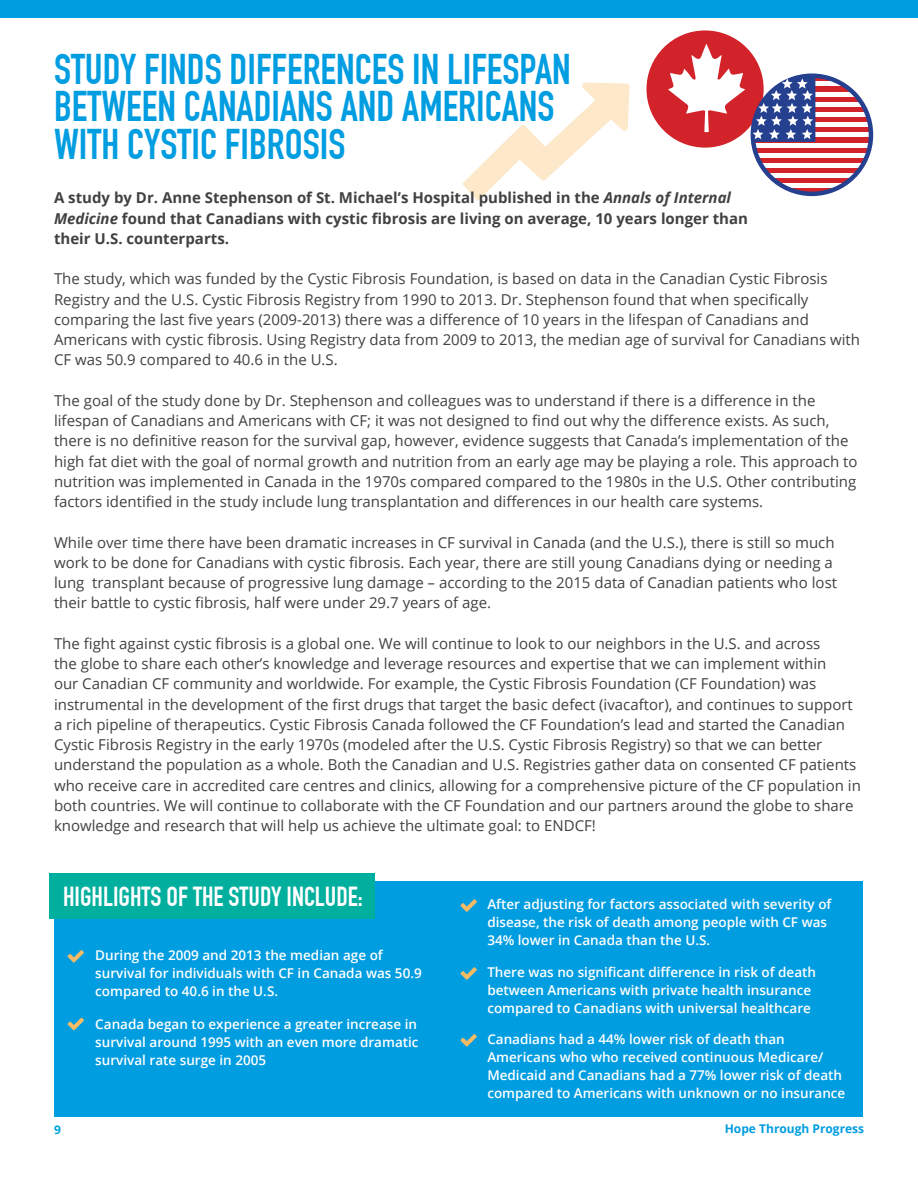
<style>
.page{position:relative;width:918px;height:1188px;background:#fff}
.page>*{position:absolute;margin:0;border:0;box-sizing:border-box;transform-origin:0 0}
.t1{font:700 42px/37.5px "DIN Condensed";color:#009de1}
.t2{font:700 27px "DIN Condensed";color:#fff}
.t3{font:15px/20.2px "Open Sans";color:#414042}
.t4{font:700 15px/20.2px "Open Sans";color:#414042}
.t5{font:600 13.5px/18px "Open Sans";color:#fff}
.t6{font:700 12px "Open Sans";color:#009de1}
.t7{font:700 12px "Open Sans";color:#00a3e3}
.s1{font-style:italic}
</style>
<div class="page">
<svg style="left:462px;top:83px;width:168px;height:118px"></svg>
<div style="left:753px;top:76px;width:117px;height:117px;background:#d2232a;border-radius:50%"></div>
<svg style="left:815px;top:81px;width:34px;height:5px"></svg>
<div style="left:750px;top:112px;width:124px;height:5px;background:#fff"></div>
<hr style="left:750px;top:143px;width:124px;height:4px;background:#fff">
<svg style="left:815px;top:92px;width:45px;height:4px"></svg>
<div style="left:750px;top:122px;width:124px;height:5px;background:#fff"></div>
<div style="left:750px;top:153px;width:124px;height:5px;background:#fff"></div>
<div style="left:750px;top:173px;width:124px;height:5px;background:#fff"></div>
<div style="left:750px;top:102px;width:124px;height:5px;background:#fff"></div>
<div style="left:750px;top:132px;width:124px;height:5px;background:#fff"></div>
<div style="left:750px;top:163px;width:124px;height:5px;background:#fff"></div>
<svg style="left:774px;top:183px;width:76px;height:5px"></svg>
<div style="left:646px;top:30px;width:118px;height:118px;background:#d2232a;border-radius:50%"></div>
<div style="left:751px;top:73px;width:122px;height:123px;border:4px solid #25408f;border-radius:50%"></div>
<svg style="left:668px;top:44px;width:77px;height:88px"></svg>
<div style="left:0;top:0;width:918px;height:18px;background:#009de1"></div>
<div style="left:55px;top:881px;width:808px;height:236px;background:#009de1"></div>
<div style="left:49px;top:873px;width:325px;height:46px;background:#00af9d"></div>
<svg style="left:68px;top:950px;width:16px;height:13px"></svg>
<svg style="left:68px;top:1018px;width:16px;height:12px"></svg>
<svg style="left:461px;top:899px;width:16px;height:13px"></svg>
<svg style="left:461px;top:967px;width:16px;height:13px"></svg>
<svg style="left:461px;top:1034px;width:16px;height:13px"></svg>
<svg style="left:753px;top:68px;width:62px;height:74px"></svg>
<h1 class="t1" style="left:54px;top:51px;width:518px">STUDY FINDS DIFFERENCES IN LIFESPAN<br>BETWEEN CANADIANS AND AMERICANS<br>WITH CYSTIC FIBROSIS</h1>
<p class="t4" style="left:54px;top:187px;width:696px">A study by Dr. Anne Stephenson of St. Michael’s Hospital published in the <span class="s1">Annals of Internal<br>Medicine</span> found that Canadians with cystic fibrosis are living on average, 10 years longer than their U.S. counterparts.</p>
<p class="t3" style="left:54px;top:268px;width:808px">The study, which was funded by the Cystic Fibrosis Foundation, is based on data in the Canadian Cystic Fibrosis Registry and the U.S. Cystic Fibrosis Registry from 1990 to 2013. Dr. Stephenson found that when specifically comparing the last five years (2009-2013) there was a difference of 10 years in the lifespan of Canadians and Americans with cystic fibrosis. Using Registry data from 2009 to 2013, the median age of survival for Canadians with CF was 50.9 compared to 40.6 in the U.S.</p>
<p class="t3" style="left:54px;top:390px;width:805px">The goal of the study done by Dr. Stephenson and colleagues was to understand if there is a difference in the lifespan of Canadians and Americans with CF; it was not designed to find out why the difference exists. As such, there is no definitive reason for the survival gap, however, evidence suggests that Canada’s implementation of the high fat diet with the goal of normal growth and nutrition from an early age may be playing a role. This approach to nutrition was implemented in Canada in the 1970s compared compared to the 1980s in the U.S. Other contributing factors identified in the study include lung transplantation and differences in our health care systems.</p>
<p class="t3" style="left:54px;top:532px;width:785px">While over time there have been dramatic increases in CF survival in Canada (and the U.S.), there is still so much work to be done for Canadians with cystic fibrosis. Each year, there are still young Canadians dying or needing a lung transplant because of progressive lung damage – according to the 2015 data of Canadian patients who lost their battle to cystic fibrosis, half were under 29.7 years of age.</p>
<p class="t3" style="left:54px;top:633px;width:808px">The fight against cystic fibrosis is a global one. We will continue to look to our neighbors in the U.S. and across<br>the globe to share each other’s knowledge and leverage resources and expertise that we can implement within<br>our Canadian CF community and worldwide. For example, the Cystic Fibrosis Foundation (CF Foundation) was instrumental in the development of the first drugs that target the basic defect (ivacaftor), and continues to support a rich pipeline of therapeutics. Cystic Fibrosis Canada followed the CF Foundation’s lead and started the Canadian Cystic Fibrosis Registry in the early 1970s (modeled after the U.S. Cystic Fibrosis Registry) so that we can better understand the population as a whole. Both the Canadian and U.S. Registries gather data on consented CF patients who receive care in accredited care centres and clinics, allowing for a comprehensive picture of the CF population in both countries. We will continue to collaborate with the CF Foundation and our partners around the globe to share knowledge and research that will help us achieve the ultimate goal: to ENDCF!</p>
<h2 class="t2" style="left:63px;top:881px;width:301px">HIGHLIGHTS OF THE STUDY INCLUDE:</h2>
<p class="t7" style="left:54px;top:1121px;width:8px">9</p>
<p class="t5" style="left:95px;top:946px;width:328px">During the 2009 and 2013 the median age of survival for individuals with CF in Canada was 50.9 compared to 40.6 in the U.S.</p>
<p class="t5" style="left:95px;top:1015px;width:325px;text-align:justify">Canada began to experience a greater increase in survival around 1995 with an even more dramatic survival rate surge in 2005</p>
<p class="t5" style="left:487px;top:895px;width:346px">After adjusting for factors associated with severity of disease, the risk of death among people with CF was<br>34% lower in Canada than the U.S.</p>
<p class="t5" style="left:487px;top:963px;width:330px">There was no significant difference in risk of death between Americans with private health insurance compared to Canadians with universal healthcare</p>
<p class="t5" style="left:487px;top:1030px;width:360px">Canadians had a 44% lower risk of death than Americans who who received continuous Medicare/ Medicaid and Canadians had a 77% lower risk of death compared to Americans with unknown or no insurance</p>
<p class="t6" style="left:725px;top:1120px;width:141px">Hope Through Progress</p>
</div>
